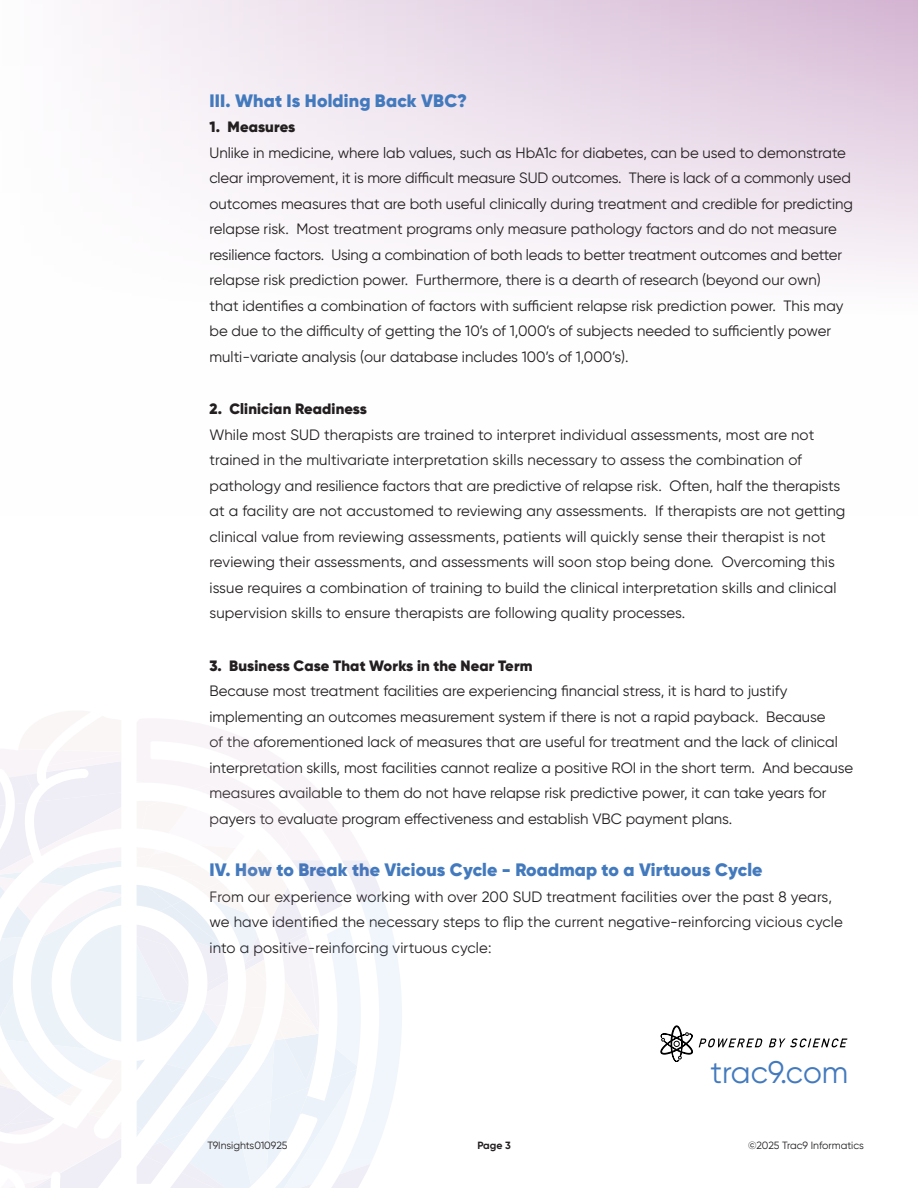
<style>
.page{position:relative;width:918px;height:1188px;background:#fff}
.page>*{position:absolute;margin:0;border:0;box-sizing:border-box;transform-origin:0 0}
.t1{font:31.2px "Gilroy";color:#437abe}
.t2{font:900 18px "Gilroy";letter-spacing:.01em;color:#437abe}
.t3{font:15px/25.5px "Gilroy";color:#231f20}
.t4{font:900 15px "Gilroy";letter-spacing:.01em;color:#231f20}
.t5{font:10.5px "Gilroy";color:#231f20}
.t6{font:700 10.5px "Gilroy";color:#231f20}
</style>
<div class="page">
<svg style="left:660px;top:1026px;width:33px;height:36px"></svg>
<svg style="left:699px;top:1038px;width:63px;height:9px"></svg>
<svg style="left:769px;top:1038px;width:78px;height:9px"></svg>
<svg style="left:91px;top:0;width:827px;height:277px"></svg>
<svg style="left:137px;top:719px;width:265px;height:469px"></svg>
<svg style="left:0;top:749px;width:121px;height:439px"></svg>
<p class="t2" style="left:210px;top:92px;width:259px">III. What Is Holding Back VBC?</p>
<p class="t4" style="left:210px;top:120px;width:87px">1. Measures</p>
<p class="t3" style="left:210px;top:140px;width:645px">Unlike in medicine, where lab values, such as HbA1c for diabetes, can be used to demonstrate clear improvement, it is more difficult measure SUD outcomes. There is lack of a commonly used outcomes measures that are both useful clinically during treatment and credible for predicting relapse risk. Most treatment programs only measure pathology factors and do not measure resilience factors. Using a combination of both leads to better treatment outcomes and better relapse risk prediction power. Furthermore, there is a dearth of research (beyond our own) that identifies a combination of factors with sufficient relapse risk prediction power. This may be due to the difficulty of getting the 10’s of 1,000’s of subjects needed to sufficiently power multi-variate analysis (our database includes 100’s of 1,000’s).</p>
<p class="t4" style="left:210px;top:402px;width:159px">2. Clinician Readiness</p>
<p class="t3" style="left:210px;top:422px;width:637px">While most SUD therapists are trained to interpret individual assessments, most are not trained in the multivariate interpretation skills necessary to assess the combination of pathology and resilience factors that are predictive of relapse risk. Often, half the therapists at a facility are not accustomed to reviewing any assessments. If therapists are not getting clinical value from reviewing assessments, patients will quickly sense their therapist is not reviewing their assessments, and assessments will soon stop being done. Overcoming this issue requires a combination of training to build the clinical interpretation skills and clinical supervision skills to ensure therapists are following quality processes.</p>
<p class="t4" style="left:210px;top:659px;width:325px">3. Business Case That Works in the Near Term</p>
<p class="t3" style="left:210px;top:678px;width:645px">Because most treatment facilities are experiencing financial stress, it is hard to justify implementing an outcomes measurement system if there is not a rapid payback. Because<br>of the aforementioned lack of measures that are useful for treatment and the lack of clinical interpretation skills, most facilities cannot realize a positive ROI in the short term. And because measures available to them do not have relapse risk predictive power, it can take years for payers to evaluate program effectiveness and establish VBC payment plans.</p>
<p class="t2" style="left:210px;top:862px;width:555px">IV. How to Break the Vicious Cycle - Roadmap to a Virtuous Cycle</p>
<p class="t3" style="left:210px;top:884px;width:635px">From our experience working with over 200 SUD treatment facilities over the past 8 years, we have identified the necessary steps to flip the current negative-reinforcing vicious cycle into a positive-reinforcing virtuous cycle:</p>
<h1 class="t1" style="left:710px;top:1053px;width:139px">trac9.com</h1>
<p class="t5" style="left:207px;top:1139px;width:82px">T9Insights010925</p>
<p class="t6" style="left:477px;top:1140px;width:35px">Page 3</p>
<p class="t5" style="left:748px;top:1139px;width:117px">©2025 Trac9 Informatics</p>
</div>
